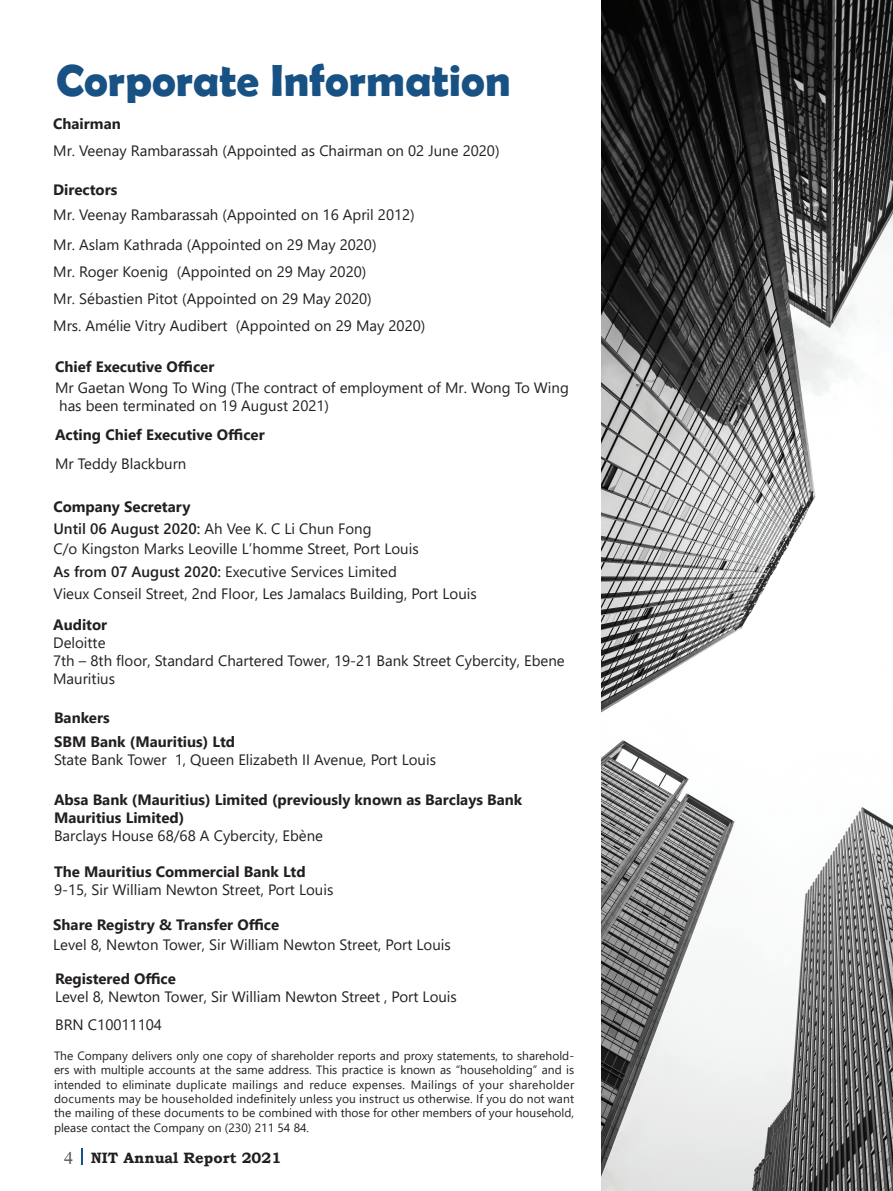
<style>
.page{position:relative;width:893px;height:1191px;background:#fff}
.page>*{position:absolute;margin:0;border:0;box-sizing:border-box;transform-origin:0 0}
.t1{font:700 45px "Berlin Sans FB Demi";color:#185183}
.t2{font:15px/18px "Segoe UI";color:#231f20}
.t3{font:700 15px/24px "Segoe UI";color:#231f20}
.t4{font:600 15px/21.6px "Segoe UI";color:#231f20}
.t5{font:700 15px "Bookman Old Style";color:#231f20}
.t6{font:12px/14.4px "Segoe UI";color:#231f20;text-align:justify}
.s1{font-weight:700}
.s2{font-weight:400}
.s3{font-weight:600}
.s4{font-family:"Mongolian Baiti";font-weight:400;font-size:18px;color:#57585a}
</style>
<div class="page">
<svg style="left:81px;top:1148px;width:2px;height:16px"></svg>
<img style="left:602px;top:0;width:291px;height:1191px">
<h1 class="t1" style="left:56px;top:54px;width:456px">Corporate Information</h1>
<p class="t3" style="left:53px;top:111px;width:69px">Chairman</p>
<p class="t2" style="left:53px;top:140px;width:448px">Mr. Veenay Rambarassah (Appointed as Chairman on 02 June 2020)</p>
<p class="t3" style="left:53px;top:176px;width:66px">Directors</p>
<p class="t2" style="left:53px;top:198px;width:363px;line-height:30px">Mr. Veenay Rambarassah (Appointed on 16 April 2012)<br>Mr. Aslam Kathrada (Appointed on 29 May 2020)</p>
<p class="t2" style="left:53px;top:257px;width:374px;line-height:27px">Mr. Roger Koenig (Appointed on 29 May 2020)<br>Mr. Sébastien Pitot (Appointed on 29 May 2020)<br>Mrs. Amélie Vitry Audibert (Appointed on 29 May 2020)</p>
<p class="t3" style="left:55px;top:353px;width:161px">Chief Executive Officer</p>
<p class="t2" style="left:55px;top:377px;width:515px">Mr Gaetan Wong To Wing (The contract of employment of Mr. Wong To Wing has been terminated on 19 August 2021)</p>
<p class="t3" style="left:55px;top:421px;width:211px">Acting Chief Executive Officer</p>
<p class="t2" style="left:55px;top:453px;width:133px">Mr Teddy Blackburn</p>
<p class="t4" style="left:53px;top:495px;width:320px"><span class="s1">Company Secretary<br></span>Until 06 August 2020: <span class="s2">Ah Vee K. C Li Chun Fong</span></p>
<p class="t2" style="left:53px;top:535px;width:367px;line-height:23.4px">C/o Kingston Marks Leoville L’homme Street, Port Louis<br><span class="s3">As from 07 August 2020:</span> Executive Services Limited</p>
<p class="t2" style="left:53px;top:583px;width:425px">Vieux Conseil Street, 2nd Floor, Les Jamalacs Building, Port Louis</p>
<p class="t3" style="left:53px;top:611px;width:56px">Auditor</p>
<p class="t2" style="left:53px;top:632px;width:513px">Deloitte<br>7th – 8th floor, Standard Chartered Tower, 19-21 Bank Street Cybercity, Ebene<br>Mauritius</p>
<p class="t3" style="left:54px;top:704px;width:183px">Bankers<br>SBM Bank (Mauritius) Ltd</p>
<p class="t2" style="left:54px;top:749px;width:384px">State Bank Tower 1, Queen Elizabeth II Avenue, Port Louis</p>
<p class="t3" style="left:54px;top:790px;width:470px;line-height:18px">Absa Bank (Mauritius) Limited (previously known as Barclays Bank<br>Mauritius Limited)</p>
<p class="t2" style="left:54px;top:825px;width:270px">Barclays House 68/68 A Cybercity, Ebène</p>
<p class="t3" style="left:54px;top:859px;width:253px">The Mauritius Commercial Bank Ltd</p>
<p class="t2" style="left:54px;top:879px;width:281px">9-15, Sir William Newton Street, Port Louis</p>
<p class="t3" style="left:53px;top:911px;width:228px">Share Registry &amp; Transfer Office</p>
<p class="t2" style="left:53px;top:933px;width:399px">Level 8, Newton Tower, Sir William Newton Street, Port Louis</p>
<p class="t3" style="left:55px;top:965px;width:122px">Registered Office</p>
<p class="t2" style="left:55px;top:981px;width:403px;line-height:28.5px">Level 8, Newton Tower, Sir William Newton Street , Port Louis<br>BRN C10011104</p>
<p class="t6" style="left:54px;top:1047px;width:522px">The Company delivers only one copy of shareholder reports and proxy statements, to sharehold&shy;ers with multiple accounts at the same address. This practice is known as “householding” and is intended to eliminate duplicate mailings and reduce expenses. Mailings of your shareholder documents may be householded indefinitely unless you instruct us otherwise. If you do not want the mailing of these documents to be combined with those for other members of your household, please contact the Company on (230) 211 54 84.</p>
<p class="t5" style="left:64px;top:1146px;width:219px"><span class="s4">4</span> NIT Annual Report 2021</p>
</div>
